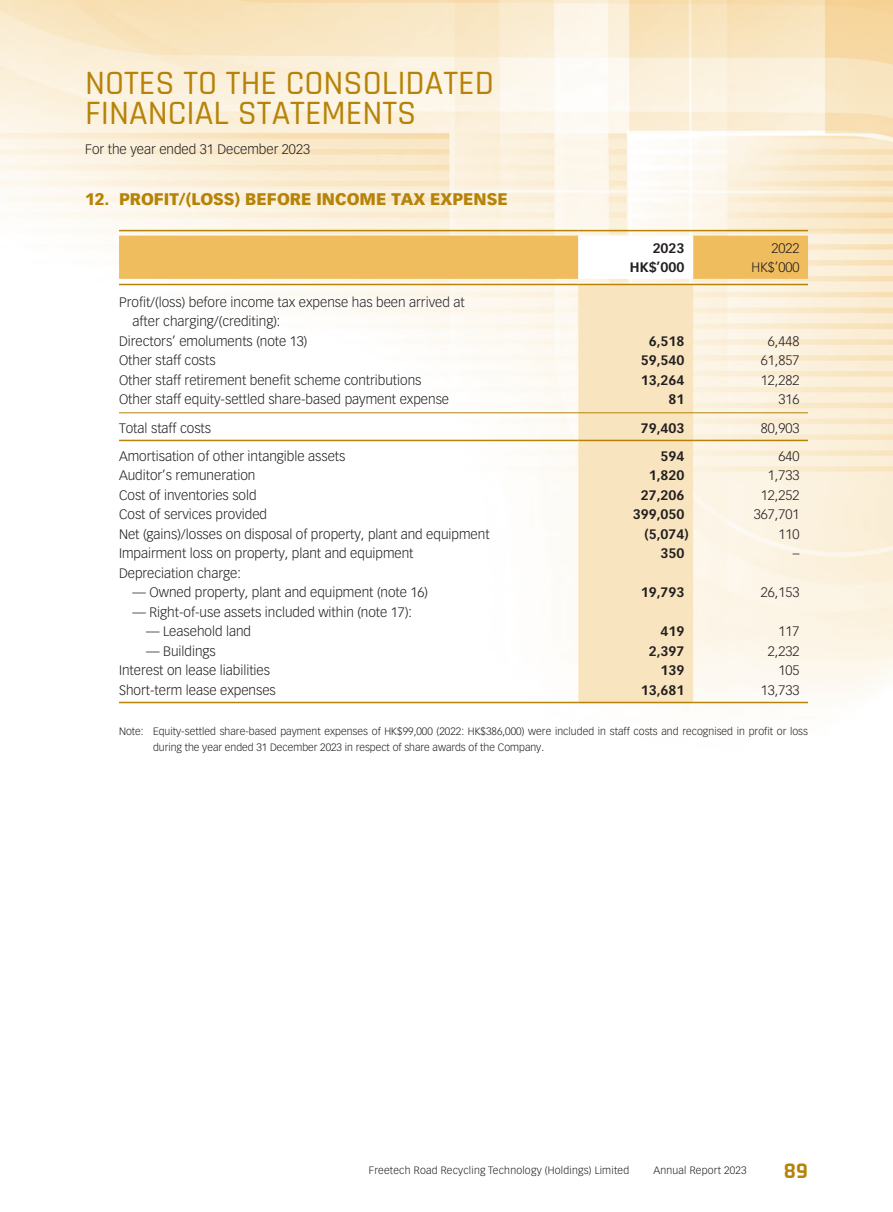
<style>
.page{position:relative;width:893px;height:1212px;background:#fff}
.page>*{position:absolute;margin:0;border:0;box-sizing:border-box;transform-origin:0 0}
.t1{font:500 34.5px/30px "Rajdhani";color:#b68308}
.t2{font:700 22.5px "Rajdhani";color:#b68308}
._01_H1{font:900 16.5px "Vectora LT Std";color:#b68308}
._50_Table_txt{font:300 13.5px/19.5px "Vectora LT Std";color:#231f20}
._50_Table_txt-2{font:700 13.5px "Vectora LT Std";color:#231f20}
._06_Notes{font:300 10.5px/16.5px "Vectora LT Std";letter-spacing:.005em;color:#231f20}
</style>
<div class="page">
<img style="left:0;top:0;width:893px;height:704px">
<svg style="left:119px;top:236px;width:689px;height:43px"></svg>
<div style="left:578px;top:285px;width:115px;height:417px;background:#f8e5c0"></div>
<hr style="left:119px;top:230px;width:459px;height:1px;background:#b68308">
<hr style="left:578px;top:230px;width:115px;height:1px;background:#b68308">
<hr style="left:693px;top:230px;width:115px;height:1px;background:#b68308">
<hr style="left:119px;top:284px;width:459px;height:1px;background:#b68308">
<hr style="left:578px;top:284px;width:115px;height:1px;background:#b68308">
<hr style="left:693px;top:284px;width:115px;height:1px;background:#b68308">
<hr style="left:119px;top:412px;width:459px;height:1px;background:#b68308">
<hr style="left:578px;top:412px;width:115px;height:1px;background:#b68308">
<hr style="left:693px;top:412px;width:115px;height:1px;background:#b68308">
<hr style="left:119px;top:440px;width:459px;height:1px;background:#b68308">
<hr style="left:578px;top:440px;width:115px;height:1px;background:#b68308">
<hr style="left:693px;top:440px;width:115px;height:1px;background:#b68308">
<hr style="left:119px;top:702px;width:459px;height:1px;background:#b68308">
<hr style="left:578px;top:702px;width:115px;height:1px;background:#b68308">
<hr style="left:693px;top:702px;width:115px;height:1px;background:#b68308">
<h1 class="t1" style="left:85px;top:69px;width:410px">NOTES TO THE CONSOLIDATED<br>FINANCIAL STATEMENTS</h1>
<p class="_50_Table_txt" style="left:85px;top:139px;width:226px">For the year ended 31 December 2023</p>
<p class="_01_H1" style="left:85px;top:189px;width:424px">12. PROFIT/(LOSS) BEFORE INCOME TAX EXPENSE</p>
<p class="_50_Table_txt-2" style="left:653px;top:240px;width:33px">2023</p>
<p class="_50_Table_txt" style="left:771px;top:238px;width:30px">2022</p>
<p class="_50_Table_txt-2" style="left:630px;top:259px;width:56px">HK$’000</p>
<p class="_50_Table_txt" style="left:752px;top:258px;width:49px">HK$’000</p>
<p class="_50_Table_txt" style="left:133px;top:293px;width:334px;text-indent:-14px">Profit/(loss) before income tax expense has been arrived at after charging/(crediting):</p>
<p class="_50_Table_txt" style="left:119px;top:332px;width:190px">Directors’ emoluments (note 13)</p>
<p class="_50_Table_txt-2" style="left:649px;top:333px;width:37px">6,518</p>
<p class="_50_Table_txt" style="left:768px;top:332px;width:33px">6,448</p>
<p class="_50_Table_txt" style="left:119px;top:351px;width:98px">Other staff costs</p>
<p class="_50_Table_txt-2" style="left:641px;top:352px;width:45px">59,540</p>
<p class="_50_Table_txt" style="left:761px;top:351px;width:40px">61,857</p>
<p class="_50_Table_txt" style="left:119px;top:371px;width:304px">Other staff retirement benefit scheme contributions</p>
<p class="_50_Table_txt-2" style="left:641px;top:372px;width:45px">13,264</p>
<p class="_50_Table_txt" style="left:761px;top:371px;width:40px">12,282</p>
<p class="_50_Table_txt" style="left:119px;top:390px;width:332px">Other staff equity-settled share-based payment expense</p>
<p class="_50_Table_txt-2" style="left:669px;top:391px;width:17px">81</p>
<p class="_50_Table_txt" style="left:778px;top:390px;width:23px">316</p>
<p class="_50_Table_txt" style="left:119px;top:418px;width:94px">Total staff costs</p>
<p class="_50_Table_txt-2" style="left:641px;top:419px;width:45px">79,403</p>
<p class="_50_Table_txt" style="left:761px;top:418px;width:40px">80,903</p>
<p class="_50_Table_txt" style="left:119px;top:446px;width:228px">Amortisation of other intangible assets</p>
<p class="_50_Table_txt-2" style="left:661px;top:447px;width:25px">594</p>
<p class="_50_Table_txt" style="left:778px;top:446px;width:23px">640</p>
<p class="_50_Table_txt" style="left:119px;top:466px;width:138px">Auditor’s remuneration</p>
<p class="_50_Table_txt-2" style="left:649px;top:467px;width:37px">1,820</p>
<p class="_50_Table_txt" style="left:768px;top:466px;width:33px">1,733</p>
<p class="_50_Table_txt" style="left:119px;top:485px;width:139px">Cost of inventories sold</p>
<p class="_50_Table_txt-2" style="left:641px;top:486px;width:45px">27,206</p>
<p class="_50_Table_txt" style="left:761px;top:485px;width:40px">12,252</p>
<p class="_50_Table_txt" style="left:119px;top:505px;width:150px">Cost of services provided</p>
<p class="_50_Table_txt-2" style="left:633px;top:506px;width:53px">399,050</p>
<p class="_50_Table_txt" style="left:754px;top:505px;width:47px">367,701</p>
<p class="_50_Table_txt" style="left:119px;top:524px;width:372px">Net (gains)/losses on disposal of property, plant and equipment</p>
<p class="_50_Table_txt-2" style="left:644px;top:525px;width:46px">(5,074)</p>
<p class="_50_Table_txt" style="left:778px;top:524px;width:23px">110</p>
<p class="_50_Table_txt" style="left:119px;top:544px;width:296px">Impairment loss on property, plant and equipment</p>
<p class="_50_Table_txt-2" style="left:661px;top:545px;width:25px">350</p>
<p class="_50_Table_txt" style="left:793px;top:544px;width:8px">–</p>
<p class="_50_Table_txt" style="left:119px;top:563px;width:123px">Depreciation charge:</p>
<p class="_50_Table_txt" style="left:133px;top:583px;width:297px">— Owned property, plant and equipment (note 16)</p>
<p class="_50_Table_txt-2" style="left:641px;top:584px;width:45px">19,793</p>
<p class="_50_Table_txt" style="left:761px;top:583px;width:40px">26,153</p>
<p class="_50_Table_txt" style="left:133px;top:602px;width:281px">— Right-of-use assets included within (note 17):</p>
<p class="_50_Table_txt" style="left:146px;top:622px;width:107px">— Leasehold land</p>
<p class="_50_Table_txt-2" style="left:661px;top:623px;width:25px">419</p>
<p class="_50_Table_txt" style="left:778px;top:622px;width:23px">117</p>
<p class="_50_Table_txt" style="left:146px;top:641px;width:71px">— Buildings</p>
<p class="_50_Table_txt-2" style="left:649px;top:642px;width:37px">2,397</p>
<p class="_50_Table_txt" style="left:768px;top:641px;width:33px">2,232</p>
<p class="_50_Table_txt" style="left:119px;top:661px;width:153px">Interest on lease liabilities</p>
<p class="_50_Table_txt-2" style="left:661px;top:662px;width:25px">139</p>
<p class="_50_Table_txt" style="left:778px;top:661px;width:23px">105</p>
<p class="_50_Table_txt" style="left:119px;top:680px;width:158px">Short-term lease expenses</p>
<p class="_50_Table_txt-2" style="left:641px;top:681px;width:45px">13,681</p>
<p class="_50_Table_txt" style="left:761px;top:680px;width:40px">13,733</p>
<p class="_06_Notes" style="left:153px;top:723px;width:656px;text-indent:-34px">Note: Equity-settled share-based payment expenses of HK$99,000 (2022: HK$386,000) were included in staff costs and recognised in profit or loss during the year ended 31 December 2023 in respect of share awards of the Company.</p>
<p class="_06_Notes" style="left:369px;top:1162px;width:262px">Freetech Road Recycling Technology (Holdings) Limited</p>
<p class="_06_Notes" style="left:653px;top:1162px;width:95px">Annual Report 2023</p>
<h2 class="t2" style="left:784px;top:1157px;width:26px">89</h2>
</div>
